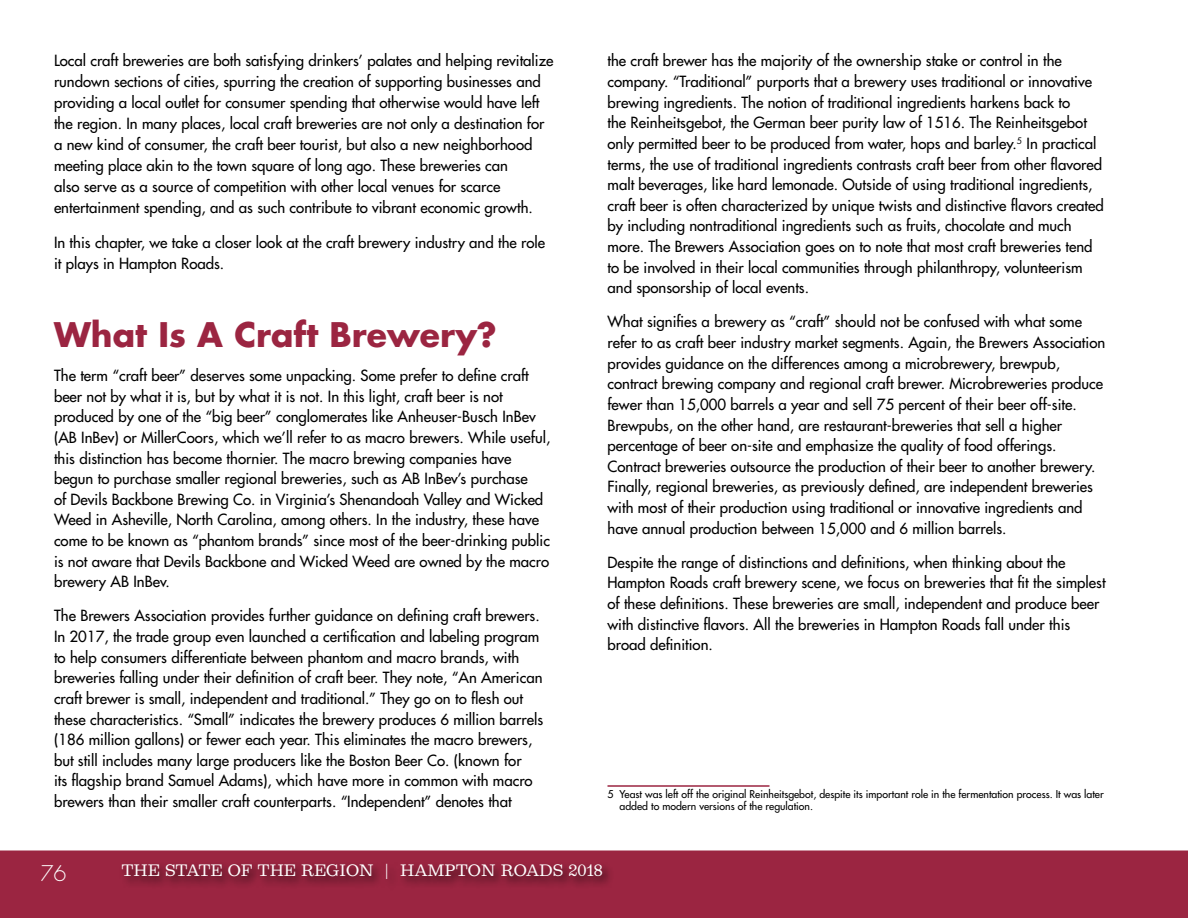
<style>
.page{position:relative;width:1188px;height:918px;background:#fff}
.page>*{position:absolute;margin:0;border:0;box-sizing:border-box;transform-origin:0 0}
.t1{font:700 33px "Futura Std";color:#9b2541}
.t2{font:300 21px "Futura Std";color:#fff}
.t3{font:500 15px/20.7px "Futura Std";color:#000}
.t4{font:15px "Belizio";color:#fff}
.t5{font:500 10.5px/12px "Futura Std";color:#000}
</style>
<div class="page">
<div style="left:0;top:850px;width:1188px;height:68px;background:#9b2541"></div>
<div style="left:119px;top:861px;width:496px;height:30px;background:#000;opacity:.75"></div>
<hr style="left:608px;top:785px;width:162px;height:2px;background:#9b2541">
<p class="t3" style="left:54px;top:50px;width:501px">Local craft breweries are both satisfying drinkers’ palates and helping revitalize rundown sections of cities, spurring the creation of supporting businesses and providing a local outlet for consumer spending that otherwise would have left the region. In many places, local craft breweries are not only a destination for a new kind of consumer, the craft beer tourist, but also a new neighborhood meeting place akin to the town square of long ago. These breweries can<br>also serve as a source of competition with other local venues for scarce entertainment spending, and as such contribute to vibrant economic growth.</p>
<p class="t3" style="left:54px;top:232px;width:493px">In this chapter, we take a closer look at the craft brewery industry and the role it plays in Hampton Roads.</p>
<h1 class="t1" style="left:54px;top:313px;width:444px">What Is A Craft Brewery?</h1>
<p class="t3" style="left:54px;top:365px;width:498px">The term “craft beer” deserves some unpacking. Some prefer to define craft beer not by what it is, but by what it is not. In this light, craft beer is not produced by one of the “big beer” conglomerates like Anheuser-Busch InBev (AB InBev) or MillerCoors, which we’ll refer to as macro brewers. While useful, this distinction has become thornier. The macro brewing companies have begun to purchase smaller regional breweries, such as AB InBev’s purchase<br>of Devils Backbone Brewing Co. in Virginia’s Shenandoah Valley and Wicked Weed in Asheville, North Carolina, among others. In the industry, these have come to be known as “phantom brands” since most of the beer-drinking public is not aware that Devils Backbone and Wicked Weed are owned by the macro brewery AB InBev.</p>
<p class="t3" style="left:54px;top:606px;width:491px">The Brewers Association provides further guidance on defining craft brewers.<br>In 2017, the trade group even launched a certification and labeling program to help consumers differentiate between phantom and macro brands, with breweries falling under their definition of craft beer. They note, “An American craft brewer is small, independent and traditional.” They go on to flesh out these characteristics. “Small” indicates the brewery produces 6 million barrels (186 million gallons) or fewer each year. This eliminates the macro brewers, but still includes many large producers like the Boston Beer Co. (known for<br>its flagship brand Samuel Adams), which have more in common with macro brewers than their smaller craft counterparts. “Independent” denotes that</p>
<p class="t3" style="left:607px;top:51px;width:498px">the craft brewer has the majority of the ownership stake or control in the company. “Traditional” purports that a brewery uses traditional or innovative brewing ingredients. The notion of traditional ingredients harkens back to<br>the Reinheitsgebot, the German beer purity law of 1516. The Reinheitsgebot only permitted beer to be produced from water, hops and barley.<sup>5</sup> In practical terms, the use of traditional ingredients contrasts craft beer from other flavored malt beverages, like hard lemonade. Outside of using traditional ingredients, craft beer is often characterized by unique twists and distinctive flavors created by including nontraditional ingredients such as fruits, chocolate and much more. The Brewers Association goes on to note that most craft breweries tend to be involved in their local communities through philanthropy, volunteerism and sponsorship of local events.</p>
<p class="t3" style="left:607px;top:312px;width:499px">What signifies a brewery as “craft” should not be confused with what some refer to as craft beer industry market segments. Again, the Brewers Association provides guidance on the differences among a microbrewery, brewpub, contract brewing company and regional craft brewer. Microbreweries produce fewer than 15,000 barrels a year and sell 75 percent of their beer off-site.<br>Brewpubs, on the other hand, are restaurant-breweries that sell a higher percentage of beer on-site and emphasize the quality of food offerings.<br>Contract breweries outsource the production of their beer to another brewery.<br>Finally, regional breweries, as previously defined, are independent breweries with most of their production using traditional or innovative ingredients and have annual production between 15,000 and 6 million barrels.</p>
<p class="t3" style="left:607px;top:552px;width:500px">Despite the range of distinctions and definitions, when thinking about the Hampton Roads craft brewery scene, we focus on breweries that fit the simplest of these definitions. These breweries are small, independent and produce beer with distinctive flavors. All the breweries in Hampton Roads fall under this broad definition.</p>
<p class="t5" style="left:620px;top:788px;width:486px;text-indent:-12px">5 Yeast was left off the original Reinheitsgebot, despite its important role in the fermentation process. It was later added to modern versions of the regulation.</p>
<h2 class="t2" style="left:40px;top:861px;width:28px">76</h2>
<p class="t4" style="left:122px;top:861px;width:483px">THE STATE OF THE REGION | HAMPTON ROADS 2018</p>
</div>
